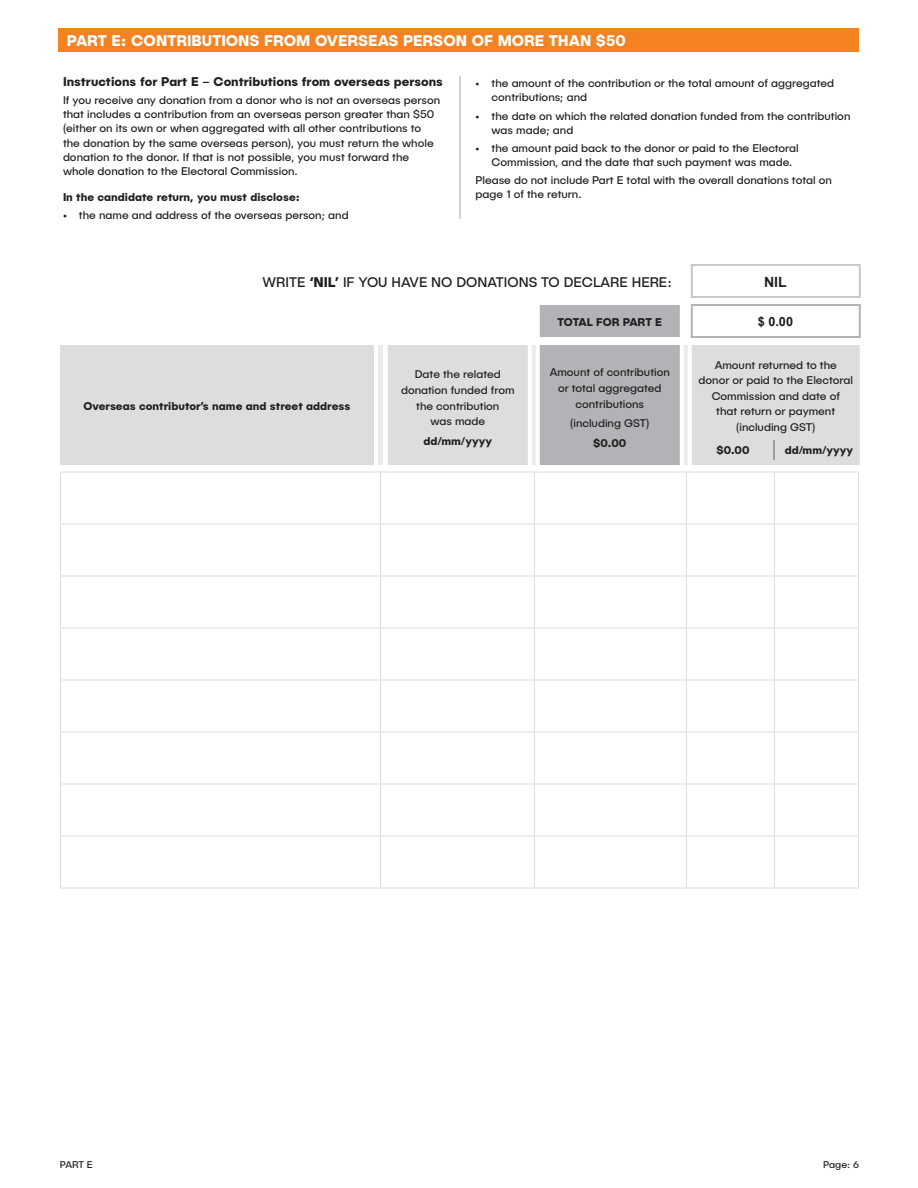
<style>
.page{position:relative;width:918px;height:1188px;background:#fff}
.page>*{position:absolute;margin:0;border:0;box-sizing:border-box;transform-origin:0 0}
.t1{font:700 15.45px "Publica Sans";color:#fff}
.t2{font:14.1px "Publica Sans";color:#231f20}
.t3{font:700 14.1px "Arial";color:#231f20}
.t4{font:700 12.75px "Publica Sans";color:#231f20}
.t5{font:700 12.75px "Arial";color:#231f20}
.t6{font:11.25px/14.1px "Publica Sans";color:#231f20}
.t7{font:700 11.25px "Publica Sans";color:#231f20}
.t8{font:9.9px "Publica Sans";color:#231f20}
.s1{font-weight:700}
</style>
<div class="page">
<hr style="left:459px;top:76px;width:1px;height:142px;background:#d1d2d4">
<div style="left:59px;top:28px;width:800px;height:24px;background:#f58220"></div>
<div style="left:60px;top:345px;width:800px;height:120px;background:#dcdddf"></div>
<svg style="left:378px;top:305px;width:310px;height:160px"></svg>
<hr style="left:691px;top:304px;width:170px;height:2px;background:#b2b3b7">
<hr style="left:691px;top:306px;width:2px;height:30px;background:#b2b3b7">
<hr style="left:859px;top:306px;width:2px;height:30px;background:#b2b3b7">
<hr style="left:691px;top:336px;width:170px;height:2px;background:#b2b3b7">
<hr style="left:691px;top:264px;width:170px;height:2px;background:#c7c8ca">
<hr style="left:691px;top:266px;width:2px;height:30px;background:#c7c8ca">
<hr style="left:859px;top:266px;width:2px;height:30px;background:#c7c8ca">
<hr style="left:691px;top:296px;width:170px;height:2px;background:#c7c8ca">
<hr style="left:60px;top:472px;width:321px;height:1px;background:#dcdddf">
<hr style="left:60px;top:473px;width:1px;height:51px;background:#dcdddf">
<hr style="left:381px;top:472px;width:153px;height:1px;background:#dcdddf">
<hr style="left:380px;top:473px;width:1px;height:51px;background:#dcdddf">
<hr style="left:534px;top:472px;width:153px;height:1px;background:#dcdddf">
<hr style="left:534px;top:473px;width:1px;height:51px;background:#dcdddf">
<hr style="left:686px;top:472px;width:88px;height:1px;background:#dcdddf">
<hr style="left:686px;top:473px;width:1px;height:51px;background:#dcdddf">
<hr style="left:774px;top:472px;width:85px;height:1px;background:#dcdddf">
<hr style="left:774px;top:473px;width:1px;height:51px;background:#dcdddf">
<hr style="left:858px;top:473px;width:1px;height:51px;background:#dcdddf">
<hr style="left:60px;top:524px;width:321px;height:1px;background:#dcdddf">
<hr style="left:60px;top:525px;width:1px;height:51px;background:#dcdddf">
<hr style="left:380px;top:524px;width:154px;height:1px;background:#dcdddf">
<hr style="left:380px;top:525px;width:1px;height:51px;background:#dcdddf">
<hr style="left:534px;top:524px;width:152px;height:1px;background:#dcdddf">
<hr style="left:534px;top:525px;width:1px;height:51px;background:#dcdddf">
<hr style="left:686px;top:524px;width:88px;height:1px;background:#dcdddf">
<hr style="left:686px;top:525px;width:1px;height:51px;background:#dcdddf">
<hr style="left:774px;top:524px;width:85px;height:1px;background:#dcdddf">
<hr style="left:774px;top:525px;width:1px;height:51px;background:#dcdddf">
<hr style="left:858px;top:525px;width:1px;height:51px;background:#dcdddf">
<hr style="left:60px;top:576px;width:320px;height:1px;background:#dcdddf">
<hr style="left:60px;top:577px;width:1px;height:51px;background:#dcdddf">
<hr style="left:380px;top:576px;width:154px;height:1px;background:#dcdddf">
<hr style="left:380px;top:577px;width:1px;height:51px;background:#dcdddf">
<hr style="left:534px;top:576px;width:152px;height:1px;background:#dcdddf">
<hr style="left:534px;top:577px;width:1px;height:51px;background:#dcdddf">
<hr style="left:686px;top:576px;width:88px;height:1px;background:#dcdddf">
<hr style="left:686px;top:577px;width:1px;height:51px;background:#dcdddf">
<hr style="left:774px;top:576px;width:85px;height:1px;background:#dcdddf">
<hr style="left:774px;top:577px;width:1px;height:51px;background:#dcdddf">
<hr style="left:858px;top:577px;width:1px;height:51px;background:#dcdddf">
<hr style="left:60px;top:628px;width:320px;height:1px;background:#dcdddf">
<hr style="left:60px;top:629px;width:1px;height:51px;background:#dcdddf">
<hr style="left:380px;top:628px;width:154px;height:1px;background:#dcdddf">
<hr style="left:380px;top:629px;width:1px;height:51px;background:#dcdddf">
<hr style="left:534px;top:628px;width:152px;height:1px;background:#dcdddf">
<hr style="left:534px;top:629px;width:1px;height:51px;background:#dcdddf">
<hr style="left:686px;top:628px;width:88px;height:1px;background:#dcdddf">
<hr style="left:686px;top:629px;width:1px;height:51px;background:#dcdddf">
<hr style="left:774px;top:628px;width:85px;height:1px;background:#dcdddf">
<hr style="left:774px;top:629px;width:1px;height:51px;background:#dcdddf">
<hr style="left:858px;top:629px;width:1px;height:51px;background:#dcdddf">
<hr style="left:60px;top:680px;width:320px;height:1px;background:#dcdddf">
<hr style="left:60px;top:681px;width:1px;height:51px;background:#dcdddf">
<hr style="left:380px;top:680px;width:154px;height:1px;background:#dcdddf">
<hr style="left:380px;top:681px;width:1px;height:51px;background:#dcdddf">
<hr style="left:534px;top:680px;width:152px;height:1px;background:#dcdddf">
<hr style="left:534px;top:681px;width:1px;height:51px;background:#dcdddf">
<hr style="left:686px;top:680px;width:88px;height:1px;background:#dcdddf">
<hr style="left:686px;top:681px;width:1px;height:51px;background:#dcdddf">
<hr style="left:774px;top:680px;width:85px;height:1px;background:#dcdddf">
<hr style="left:774px;top:681px;width:1px;height:51px;background:#dcdddf">
<hr style="left:858px;top:681px;width:1px;height:51px;background:#dcdddf">
<hr style="left:60px;top:732px;width:320px;height:1px;background:#dcdddf">
<hr style="left:60px;top:733px;width:1px;height:51px;background:#dcdddf">
<hr style="left:380px;top:732px;width:154px;height:1px;background:#dcdddf">
<hr style="left:380px;top:733px;width:1px;height:51px;background:#dcdddf">
<hr style="left:534px;top:732px;width:152px;height:1px;background:#dcdddf">
<hr style="left:534px;top:733px;width:1px;height:51px;background:#dcdddf">
<hr style="left:686px;top:732px;width:88px;height:1px;background:#dcdddf">
<hr style="left:686px;top:733px;width:1px;height:51px;background:#dcdddf">
<hr style="left:774px;top:732px;width:85px;height:1px;background:#dcdddf">
<hr style="left:774px;top:733px;width:1px;height:51px;background:#dcdddf">
<hr style="left:858px;top:733px;width:1px;height:51px;background:#dcdddf">
<hr style="left:60px;top:784px;width:320px;height:1px;background:#dcdddf">
<hr style="left:60px;top:785px;width:1px;height:51px;background:#dcdddf">
<hr style="left:380px;top:784px;width:154px;height:1px;background:#dcdddf">
<hr style="left:380px;top:785px;width:1px;height:51px;background:#dcdddf">
<hr style="left:534px;top:784px;width:152px;height:1px;background:#dcdddf">
<hr style="left:534px;top:785px;width:1px;height:51px;background:#dcdddf">
<hr style="left:686px;top:784px;width:88px;height:1px;background:#dcdddf">
<hr style="left:686px;top:785px;width:1px;height:51px;background:#dcdddf">
<hr style="left:774px;top:784px;width:85px;height:1px;background:#dcdddf">
<hr style="left:774px;top:785px;width:1px;height:51px;background:#dcdddf">
<hr style="left:858px;top:785px;width:1px;height:51px;background:#dcdddf">
<hr style="left:60px;top:836px;width:320px;height:1px;background:#dcdddf">
<hr style="left:60px;top:837px;width:1px;height:51px;background:#dcdddf">
<hr style="left:380px;top:836px;width:154px;height:1px;background:#dcdddf">
<hr style="left:380px;top:837px;width:1px;height:51px;background:#dcdddf">
<hr style="left:534px;top:836px;width:152px;height:1px;background:#dcdddf">
<hr style="left:534px;top:837px;width:1px;height:51px;background:#dcdddf">
<hr style="left:686px;top:836px;width:88px;height:1px;background:#dcdddf">
<hr style="left:686px;top:837px;width:1px;height:51px;background:#dcdddf">
<hr style="left:774px;top:836px;width:85px;height:1px;background:#dcdddf">
<hr style="left:774px;top:837px;width:1px;height:51px;background:#dcdddf">
<hr style="left:858px;top:837px;width:1px;height:51px;background:#dcdddf">
<hr style="left:60px;top:888px;width:626px;height:1px;background:#dcdddf">
<hr style="left:686px;top:888px;width:173px;height:1px;background:#dcdddf">
<svg style="left:774px;top:440px;width:1px;height:20px"></svg>
<h1 class="t1" style="left:67px;top:35px;width:560px">PART E: CONTRIBUTIONS FROM OVERSEAS PERSON OF MORE THAN $50</h1>
<p class="t4" style="left:63px;top:77px;width:382px">Instructions for Part E – Contributions from overseas persons</p>
<p class="t6" style="left:63px;top:94px;width:379px">If you receive any donation from a donor who is not an overseas person that includes a contribution from an overseas person greater than $50 (either on its own or when aggregated with all other contributions to the donation by the same overseas person), you must return the whole donation to the donor. If that is not possible, you must forward the whole donation to the Electoral Commission.</p>
<p class="t7" style="left:63px;top:193px;width:238px">In the candidate return, you must disclose:</p>
<p class="t6" style="left:63px;top:209px;width:287px">• the name and address of the overseas person; and</p>
<p class="t6" style="left:492px;top:77px;width:344px;text-indent:-16px">• the amount of the contribution or the total amount of aggregated contributions; and</p>
<p class="t6" style="left:492px;top:109px;width:360px;text-indent:-16px">• the date on which the related donation funded from the contribution was made; and</p>
<p class="t6" style="left:492px;top:142px;width:309px;text-indent:-16px">• the amount paid back to the donor or paid to the Electoral<br>Commission, and the date that such payment was made.</p>
<p class="t6" style="left:476px;top:174px;width:358px">Please do not include Part E total with the overall donations total on page 1 of the return.</p>
<p class="t2" style="left:263px;top:277px;width:411px">WRITE <span class="s1">‘NIL’</span> IF YOU HAVE NO DONATIONS TO DECLARE HERE:</p>
<p class="t7" style="left:557px;top:317px;width:106px">TOTAL FOR PART E</p>
<p class="t7" style="left:83px;top:401px;width:269px">Overseas contributor’s name and street address</p>
<p class="t6" style="left:401px;top:368px;width:115px;line-height:15.5px;text-align:center">Date the related donation funded from the contribution<br>was made</p>
<p class="t7" style="left:424px;top:437px;width:70px">dd/mm/yyyy</p>
<p class="t6" style="left:550px;top:366px;width:122px;line-height:15.5px;text-align:center">Amount of contribution or total aggregated contributions</p>
<p class="t6" style="left:570px;top:417px;width:81px">(including GST)</p>
<p class="t7" style="left:593px;top:438px;width:35px">$0.00</p>
<p class="t3" style="left:764px;top:274px;width:24px">NIL</p>
<p class="t5" style="left:758px;top:314px;width:37px">$ 0.00</p>
<p class="t6" style="left:699px;top:358px;width:156px;line-height:15.5px;text-align:center">Amount returned to the donor or paid to the Electoral<br>Commission and date of<br>that return or payment (including GST)</p>
<p class="t7" style="left:716px;top:446px;width:35px">$0.00</p>
<p class="t7" style="left:785px;top:446px;width:70px">dd/mm/yyyy</p>
<p class="t8" style="left:60px;top:1161px;width:34px">PART E</p>
<p class="t8" style="left:823px;top:1161px;width:37px">Page: 6</p>
</div>
